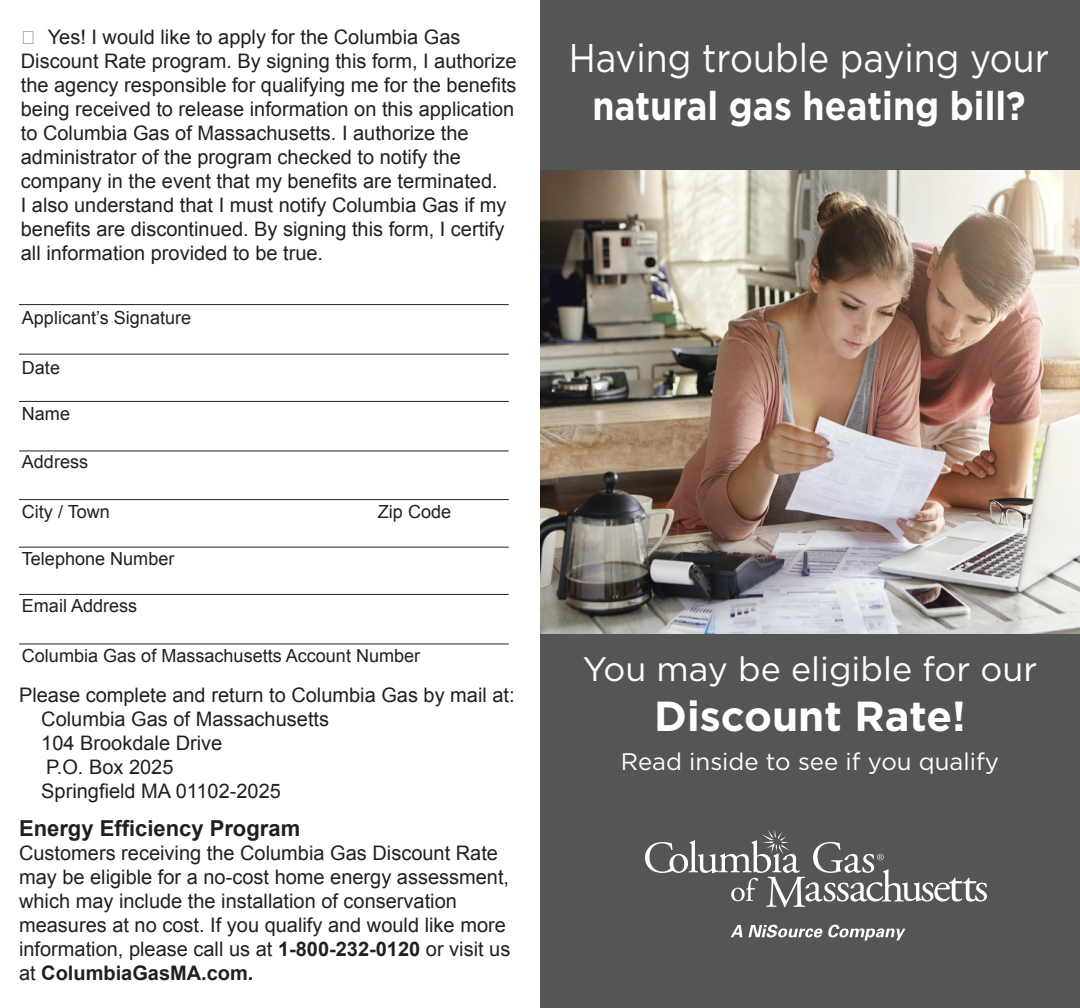
<style>
.page{position:relative;width:1080px;height:1008px;background:#fff}
.page>*{position:absolute;margin:0;border:0;box-sizing:border-box;transform-origin:0 0}
.t1{font:700 42px "Gotham";color:#fff}
.t2{font:40px "Gotham";color:#fff;scale:.89 1}
.t3{font:700 40px "Gotham";color:#fff;scale:.89 1}
.t4{font:34px "Gotham";color:#fff}
.t5{font:24px "Gotham";color:#fff}
.Check_list_paragraph{font:700 22px "Arial";color:#231f20}
.Check_list_paragraph-2{font:20px/24px "Arial";color:#231f20}
.t6{font:18px "Arial";color:#231f20}
.s1{font-weight:700}
</style>
<div class="page">
<hr style="left:19px;top:304px;width:490px;height:1px;background:#231f20">
<hr style="left:19px;top:354px;width:490px;height:1px;background:#231f20">
<hr style="left:19px;top:401px;width:490px;height:1px;background:#231f20">
<hr style="left:19px;top:450px;width:490px;height:1px;background:#231f20">
<hr style="left:19px;top:499px;width:490px;height:1px;background:#231f20">
<hr style="left:19px;top:547px;width:490px;height:1px;background:#231f20">
<hr style="left:19px;top:594px;width:490px;height:1px;background:#231f20">
<hr style="left:19px;top:643px;width:490px;height:1px;background:#231f20">
<div style="left:540px;top:0;width:540px;height:173px;background:#545555"></div>
<div style="left:540px;top:633px;width:540px;height:375px;background:#545555"></div>
<img style="left:540px;top:171px;width:540px;height:462px">
<svg style="left:731px;top:925px;width:11px;height:12px"></svg>
<svg style="left:749px;top:925px;width:73px;height:12px"></svg>
<svg style="left:828px;top:925px;width:78px;height:15px"></svg>
<svg style="left:645px;top:830px;width:342px;height:77px"></svg>
<p class="Check_list_paragraph-2" style="left:21px;top:25px;width:497px">̆ Yes! I would like to apply for the Columbia Gas Discount Rate program. By signing this form, I authorize the agency responsible for qualifying me for the benefits being received to release information on this application to Columbia Gas of Massachusetts. I authorize the administrator of the program checked to notify the company in the event that my benefits are terminated.<br>I also understand that I must notify Columbia Gas if my benefits are discontinued. By signing this form, I certify all information provided to be true.</p>
<p class="t6" style="left:22px;top:306px;width:171px">Applicant’s Signature</p>
<p class="t6" style="left:22px;top:356px;width:40px">Date</p>
<p class="t6" style="left:22px;top:402px;width:50px">Name</p>
<p class="t6" style="left:22px;top:450px;width:68px">Address</p>
<p class="t6" style="left:22px;top:500px;width:89px">City / Town</p>
<p class="t6" style="left:22px;top:547px;width:154px">Telephone Number</p>
<p class="t6" style="left:22px;top:594px;width:117px">Email Address</p>
<p class="t6" style="left:22px;top:643px;width:400px">Columbia Gas of Massachusetts Account Number</p>
<p class="t6" style="left:378px;top:500px;width:75px">Zip Code</p>
<p class="Check_list_paragraph-2" style="left:19px;top:683px;width:497px">Please complete and return to Columbia Gas by mail at:</p>
<p class="Check_list_paragraph-2" style="left:41px;top:707px;width:289px">Columbia Gas of Massachusetts</p>
<p class="Check_list_paragraph-2" style="left:41px;top:731px;width:183px">104 Brookdale Drive<br>P.O. Box 2025</p>
<p class="Check_list_paragraph-2" style="left:41px;top:779px;width:241px">Springfield MA 01102-2025</p>
<p class="Check_list_paragraph" style="left:19px;top:814px;width:283px">Energy Efficiency Program</p>
<p class="Check_list_paragraph-2" style="left:19px;top:841px;width:481px">Customers receiving the Columbia Gas Discount Rate</p>
<p class="Check_list_paragraph-2" style="left:19px;top:865px;width:493px">may be eligible for a no-cost home energy assessment, which may include the installation of conservation measures at no cost. If you qualify and would like more information, please call us at <span class="s1">1-800-232-0120</span> or visit us at <span class="s1">ColumbiaGasMA.com.</span></p>
<p class="t2" style="left:569px;top:33px;width:542px">Having trouble paying your</p>
<p class="t3" style="left:592px;top:80px;width:488px">natural gas heating bill?</p>
<p class="t4" style="left:583px;top:647px;width:456px">You may be eligible for our</p>
<p class="t1" style="left:654px;top:689px;width:313px">Discount Rate!</p>
<p class="t5" style="left:621px;top:746px;width:380px">Read inside to see if you qualify</p>
</div>
